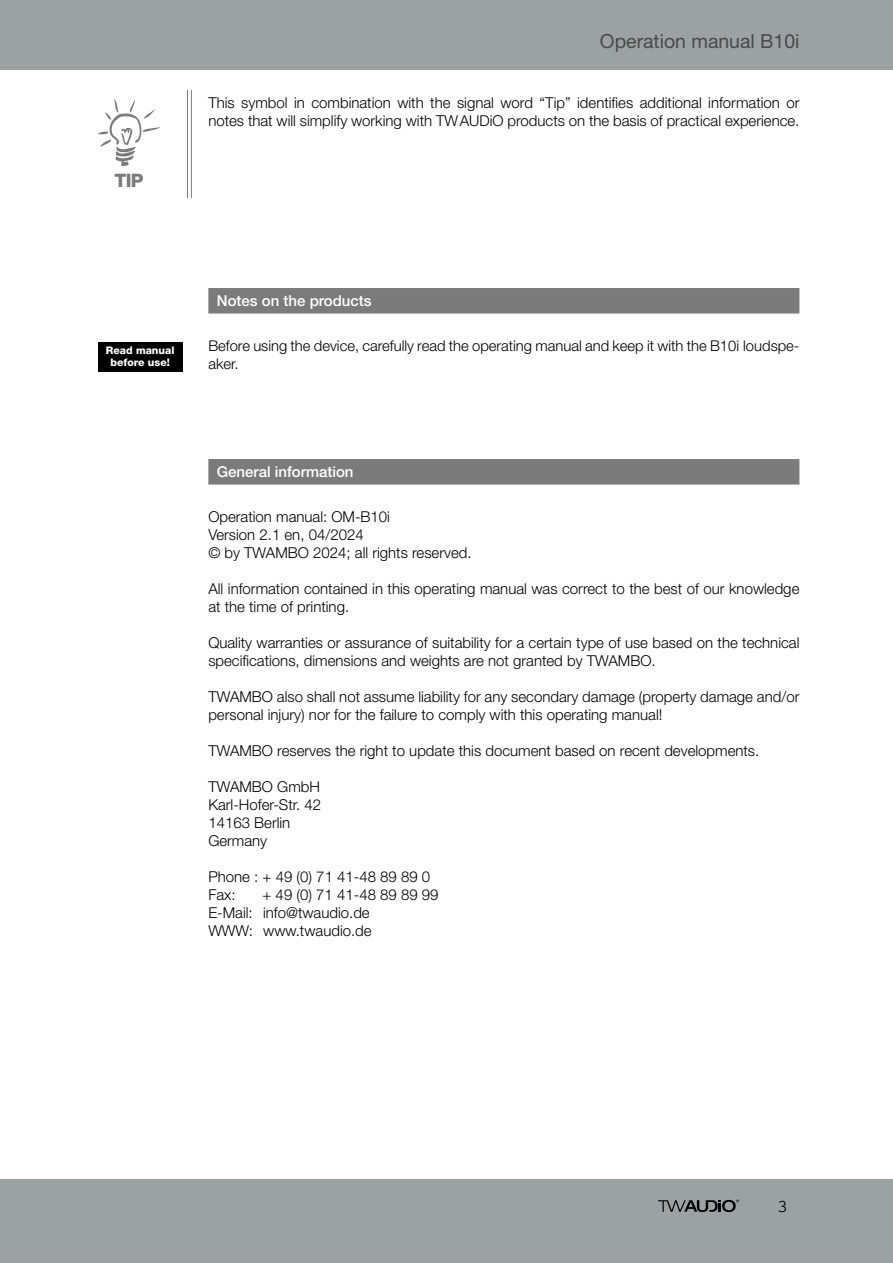
<style>
.page{position:relative;width:893px;height:1263px;background:#fff}
.page>*{position:absolute;margin:0;border:0;box-sizing:border-box;transform-origin:0 0}
.t1{font:19.5px "Helvetica Neue LT Std";color:#4a4a49}
.t2{font:800 18.6px "Helvetica Neue LT Std";color:#7c7b7b}
.t3{font:300 16.5px "Lexia";color:#000}
.t4{font:300 15px/18px "Helvetica Neue LT Std";color:#000}
.t5{font:500 15px "Helvetica Neue LT Std";color:#fff}
.t6{font:300 14.85px/18px "Helvetica Neue LT Std";color:#000}
.t7{font:800 10.5px/11.6px "Helvetica Neue LT Std";color:#fff;text-align:center}
</style>
<div class="page">
<div style="left:0;top:0;width:893px;height:69px;background:#9ca1a2"></div>
<div style="left:0;top:1179px;width:893px;height:84px;background:#9ca1a2"></div>
<svg style="left:658px;top:1199px;width:81px;height:13px"></svg>
<svg style="left:98px;top:99px;width:62px;height:67px"></svg>
<hr style="left:191px;top:90px;width:1px;height:108px;background:#7c7b7b">
<hr style="left:187px;top:90px;width:1px;height:108px;background:#7c7b7b">
<div style="left:208px;top:288px;width:591px;height:26px;background:#7c7b7b"></div>
<div style="left:98px;top:342px;width:85px;height:30px;background:#000"></div>
<div style="left:208px;top:459px;width:591px;height:26px;background:#7c7b7b"></div>
<h1 class="t1" style="left:600px;top:29px;width:201px">Operation manual B10i</h1>
<p class="t2" style="left:114px;top:169px;width:31px">TIP</p>
<p class="t4" style="left:208px;top:93px;width:593px">This symbol in combination with the signal word “Tip” identifies additional information or notes that will simplify working with TWAUDiO products on the basis of practical experience.</p>
<p class="t5" style="left:217px;top:292px;width:156px">Notes on the products</p>
<p class="t7" style="left:106px;top:345px;width:70px">Read manual before use!</p>
<p class="t6" style="left:208px;top:336px;width:593px">Before using the device, carefully read the operating manual and keep it with the B10i loudspe&shy;aker.</p>
<p class="t5" style="left:217px;top:463px;width:138px">General information</p>
<p class="t4" style="left:208px;top:507px;width:183px">Operation manual: OM-B10i<br>Version 2.1 en, 04/2024</p>
<p class="t4" style="left:208px;top:543px;width:265px">© by TWAMBO 2024; all rights reserved.</p>
<p class="t4" style="left:208px;top:579px;width:593px">All information contained in this operating manual was correct to the best of our knowledge at the time of printing.</p>
<p class="t4" style="left:208px;top:633px;width:593px">Quality warranties or assurance of suitability for a certain type of use based on the technical specifications, dimensions and weights are not granted by TWAMBO.</p>
<p class="t4" style="left:208px;top:687px;width:593px">TWAMBO also shall not assume liability for any secondary damage (property damage and/or personal injury) nor for the failure to comply with this operating manual!</p>
<p class="t4" style="left:208px;top:741px;width:552px">TWAMBO reserves the right to update this document based on recent developments.</p>
<p class="t4" style="left:208px;top:777px;width:114px">TWAMBO GmbH<br>Karl-Hofer-Str. 42<br>14163 Berlin<br>Germany</p>
<p class="t4" style="left:208px;top:867px;width:223px">Phone : + 49 (0) 71 41-48 89 89 0<br>Fax:</p>
<p class="t4" style="left:208px;top:885px;width:232px;text-indent:54px">+ 49 (0) 71 41-48 89 89 99<br>E-Mail: info@twaudio.de<br>WWW: www.twaudio.de</p>
<p class="t3" style="left:778px;top:1195px;width:10px">3</p>
</div>
